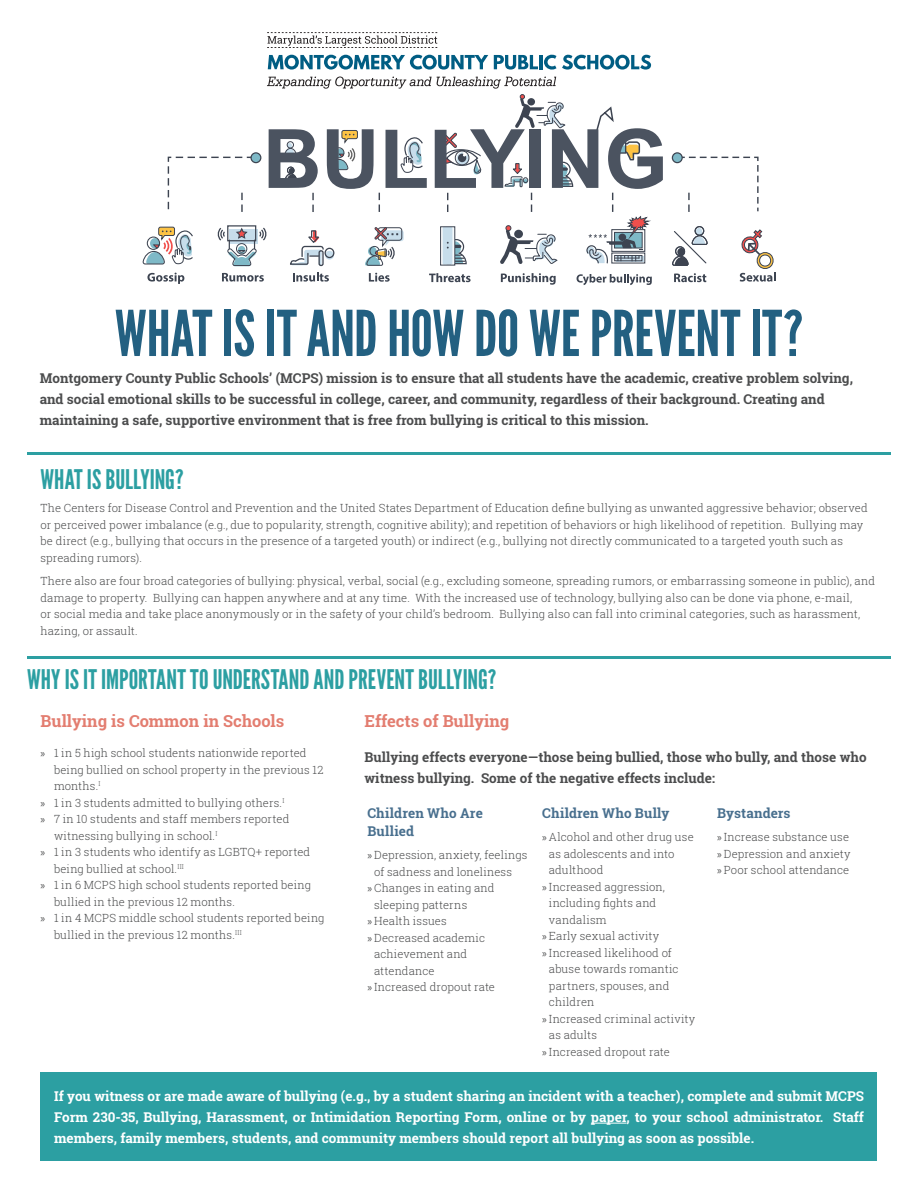
<style>
.page{position:relative;width:918px;height:1188px;background:#fff}
.page>*{position:absolute;margin:0;border:0;box-sizing:border-box;transform-origin:0 0}
.t1{font:63px "League Gothic";color:#236081}
.t2{font:27px "League Gothic";color:#2c9fa2}
.H3_-_Red{font:700 16.5px "Roboto Slab";color:#e37d70}
.Intro{font:700 13.5px/21px "Roboto Slab";color:#4b4c4d}
.Intro-2{font:700 13.5px/21px "Roboto Slab";color:#fff;text-align:justify}
.t3{font:700 13.5px/18px "Roboto Slab";letter-spacing:.01em;color:#486f8e}
.t4{font:300 11.25px/16.5px "Roboto Slab";letter-spacing:.01em;color:#4b4c4d}
.s1{font-family:"Myriad Pro";font-weight:400}
</style>
<div class="page">
<div style="left:40px;top:1072px;width:838px;height:89px;background:#2c9fa2"></div>
<svg style="left:681px;top:156px;width:78px;height:56px"></svg>
<div style="left:694px;top:226px;width:10px;height:10px;border:1px solid #3d4451;border-radius:50%"></div>
<svg style="left:672px;top:230px;width:35px;height:36px"></svg>
<div style="left:672px;top:153px;width:10px;height:10px;background:#7eb9c7;border-radius:50%"></div>
<div style="left:672px;top:152px;width:11px;height:11px;border:1px solid #3d4451;border-radius:50%"></div>
<svg style="left:674px;top:273px;width:32px;height:9px"></svg>
<svg style="left:740px;top:229px;width:36px;height:53px"></svg>
<svg style="left:142px;top:77px;width:521px;height:208px"></svg>
<svg style="left:268px;top:55px;width:220px;height:15px"></svg>
<svg style="left:494px;top:55px;width:44px;height:15px"></svg>
<hr style="left:539px;top:55px;width:4px;height:14px;background:#005d83">
<svg style="left:544px;top:55px;width:12px;height:15px"></svg>
<svg style="left:562px;top:55px;width:89px;height:15px"></svg>
<svg style="left:267px;top:32px;width:170px;height:16px"></svg>
<hr style="left:591px;top:1123px;width:35px;height:1px;background:#fff">
<hr style="left:27px;top:452px;width:864px;height:3px;background:#2c9fa2">
<hr style="left:27px;top:656px;width:864px;height:3px;background:#2c9fa2">
<h1 class="t1" style="left:115px;top:296px;width:690px">WHAT IS IT AND HOW DO WE PREVENT IT?</h1>
<p class="Intro" style="left:40px;top:368px;width:815px">Montgomery County Public Schools’ (MCPS) mission is to ensure that all students have the academic, creative problem solving, and social emotional skills to be successful in college, career, and community, regardless of their background. Creating and maintaining a safe, supportive environment that is free from bullying is critical to this mission.</p>
<h2 class="t2" style="left:40px;top:463px;width:145px">WHAT IS BULLYING?</h2>
<p class="t4" style="left:40px;top:500px;width:829px">The Centers for Disease Control and Prevention and the United States Department of Education define bullying as unwanted aggressive behavior; observed or perceived power imbalance (e.g., due to popularity, strength, cognitive ability); and repetition of behaviors or high likelihood of repetition. Bullying may be direct (e.g., bullying that occurs in the presence of a targeted youth) or indirect (e.g., bullying not directly communicated to a targeted youth such as spreading rumors).</p>
<p class="t4" style="left:40px;top:573px;width:836px">There also are four broad categories of bullying: physical, verbal, social (e.g., excluding someone, spreading rumors, or embarrassing someone in public), and damage to property. Bullying can happen anywhere and at any time. With the increased use of technology, bullying also can be done via phone, e-mail,<br>or social media and take place anonymously or in the safety of your child’s bedroom. Bullying also can fall into criminal categories, such as harassment, hazing, or assault.</p>
<h2 class="t2" style="left:27px;top:664px;width:471px">WHY IS IT IMPORTANT TO UNDERSTAND AND PREVENT BULLYING?</h2>
<p class="H3_-_Red" style="left:40px;top:710px;width:245px">Bullying is Common in Schools</p>
<p class="t4" style="left:54px;top:745px;width:271px;text-indent:-14px"><span class="s1">»</span> 1 in 5 high school students nationwide reported being bullied on school property in the previous 12 months.<sup>I</sup></p>
<p class="t4" style="left:40px;top:794px;width:245px"><span class="s1">»</span> 1 in 3 students admitted to bullying others.<sup>I</sup></p>
<p class="t4" style="left:54px;top:811px;width:237px;text-indent:-14px"><span class="s1">»</span> 7 in 10 students and staff members reported witnessing bullying in school.<sup>I</sup></p>
<p class="t4" style="left:54px;top:844px;width:258px;text-indent:-14px"><span class="s1">»</span> 1 in 3 students who identify as LGBTQ+ reported being bullied at school.<sup>III</sup></p>
<p class="t4" style="left:54px;top:877px;width:259px;text-indent:-14px"><span class="s1">»</span> 1 in 6 MCPS high school students reported being bullied in the previous 12 months.</p>
<p class="t4" style="left:54px;top:910px;width:272px;text-indent:-14px"><span class="s1">»</span> 1 in 4 MCPS middle school students reported being bullied in the previous 12 months.<sup>III</sup></p>
<p class="H3_-_Red" style="left:364px;top:710px;width:146px">Effects of Bullying</p>
<p class="Intro" style="left:364px;top:746px;width:504px">Bullying effects everyone—those being bullied, those who bully, and those who witness bullying. Some of the negative effects include:</p>
<h4 class="t3" style="left:367px;top:804px;width:117px">Children Who Are<br>Bullied</h4>
<p class="t4" style="left:374px;top:846px;width:155px;text-indent:-7px"><span class="s1">»</span> Depression, anxiety, feelings of sadness and loneliness</p>
<p class="t4" style="left:374px;top:879px;width:122px;text-indent:-7px"><span class="s1">»</span> Changes in eating and sleeping patterns</p>
<p class="t4" style="left:367px;top:912px;width:81px"><span class="s1">»</span> Health issues</p>
<p class="t4" style="left:374px;top:929px;width:112px;text-indent:-7px"><span class="s1">»</span> Decreased academic achievement and attendance</p>
<p class="t4" style="left:367px;top:978px;width:129px"><span class="s1">»</span> Increased dropout rate</p>
<h4 class="t3" style="left:542px;top:804px;width:129px">Children Who Bully</h4>
<p class="t4" style="left:549px;top:828px;width:146px;text-indent:-7px"><span class="s1">»</span> Alcohol and other drug use as adolescents and into adulthood</p>
<p class="t4" style="left:549px;top:878px;width:118px;text-indent:-7px"><span class="s1">»</span> Increased aggression, including fights and vandalism</p>
<p class="t4" style="left:542px;top:927px;width:119px"><span class="s1">»</span> Early sexual activity</p>
<p class="t4" style="left:549px;top:944px;width:131px;text-indent:-7px"><span class="s1">»</span> Increased likelihood of abuse towards romantic partners, spouses, and children</p>
<p class="t4" style="left:549px;top:1010px;width:148px;text-indent:-7px"><span class="s1">»</span> Increased criminal activity as adults</p>
<p class="t4" style="left:542px;top:1043px;width:129px"><span class="s1">»</span> Increased dropout rate</p>
<h4 class="t3" style="left:717px;top:804px;width:75px">Bystanders</h4>
<p class="t4" style="left:717px;top:828px;width:134px"><span class="s1">»</span> Increase substance use</p>
<p class="t4" style="left:717px;top:845px;width:135px"><span class="s1">»</span> Depression and anxiety</p>
<p class="t4" style="left:717px;top:861px;width:134px"><span class="s1">»</span> Poor school attendance</p>
<p class="Intro-2" style="left:54px;top:1086px;width:811px">If you witness or are made aware of bullying (e.g., by a student sharing an incident with a teacher), complete and submit MCPS Form 230-35, Bullying, Harassment, or Intimidation Reporting Form, online or by paper, to your school administrator. Staff members, family members, students, and community members should report all bullying as soon as possible.</p>
</div>
